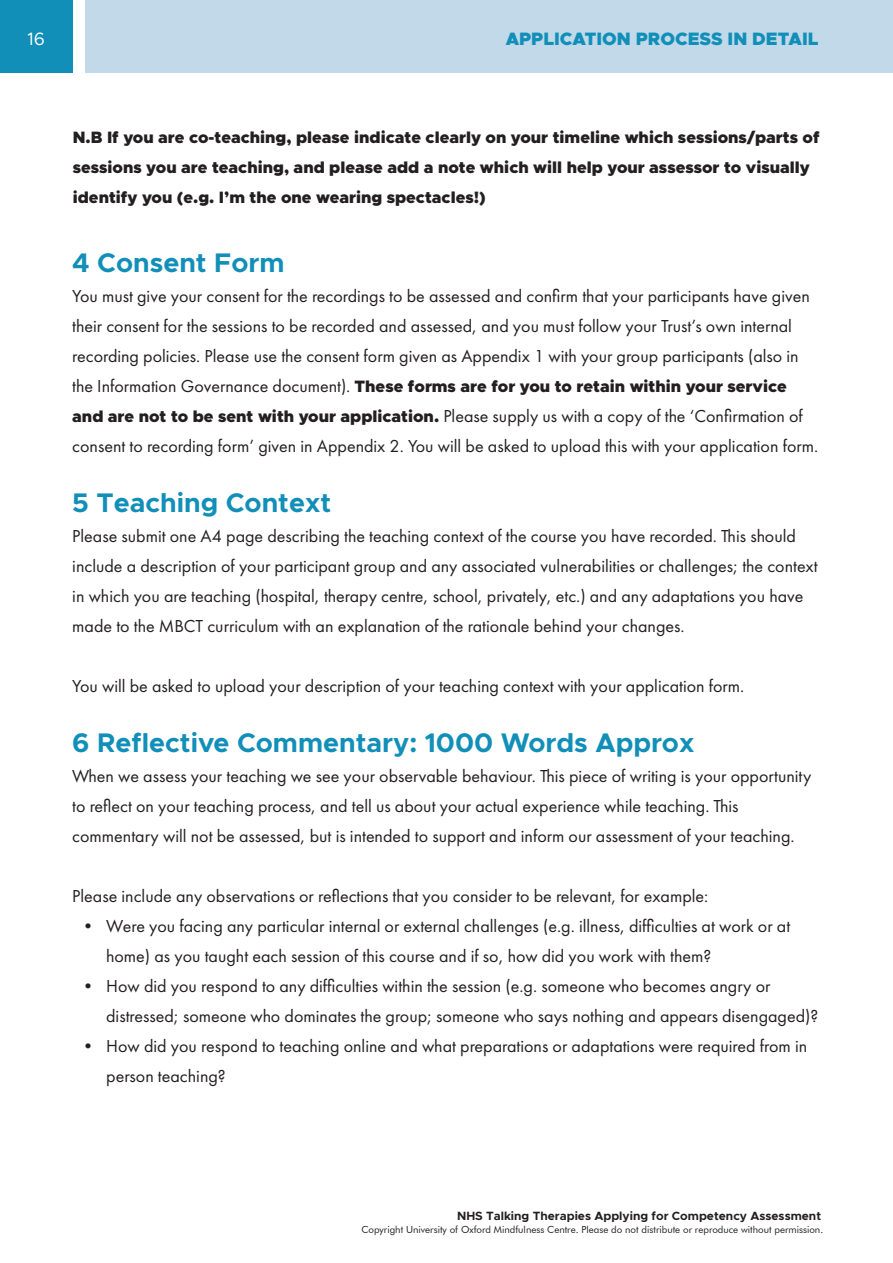
<style>
.page{position:relative;width:893px;height:1263px;background:#fff}
.page>*{position:absolute;margin:0;border:0;box-sizing:border-box;transform-origin:0 0}
.t1{font:700 27px "Metropolis";color:#118fb9}
.t2{font:18px/30px "Futura PT";color:#231f20}
.t3{font:900 18px "Metropolis";color:#118fb9}
.t4{font:18px "Metropolis";color:#fff}
.t5{font:900 16.5px/30px "Metropolis";color:#231f20}
.t6{font:700 12px "Metropolis";color:#231f20}
.t7{font:9.75px "Futura BT";color:#231f20}
.s1{font-family:"Futura PT";font-weight:400;font-size:18px}
.s2{font-family:"Metropolis";font-weight:900;font-size:16.5px}
</style>
<div class="page">
<div style="left:86px;top:0;width:807px;height:72px;background:#c1d9e8"></div>
<div style="left:0;top:0;width:72px;height:72px;background:#118fb9"></div>
<p class="t4" style="left:27px;top:28px;width:19px">16</p>
<p class="t3" style="left:506px;top:27px;width:314px">APPLICATION PROCESS IN DETAIL</p>
<p class="t5" style="left:73px;top:122px;width:748px">N.B If you are co-teaching, please indicate clearly on your timeline which sessions/parts of sessions you are teaching, and please add a note which will help your assessor to visually identify you (e.g. I’m the one wearing spectacles!)</p>
<p class="t1" style="left:72px;top:246px;width:214px">4 Consent Form</p>
<p class="t2" style="left:72px;top:281px;width:739px">You must give your consent for the recordings to be assessed and confirm that your participants have given their consent for the sessions to be recorded and assessed, and you must follow your Trust’s own internal recording policies. Please use the consent form given as Appendix 1 with your group participants (also in</p>
<p class="t5" style="left:72px;top:372px;width:716px"><span class="s1">the Information Governance document).</span> These forms are for you to retain within your service</p>
<p class="t2" style="left:72px;top:401px;width:747px"><span class="s2">and are not to be sent with your application.</span> Please supply us with a copy of the ‘Confirmation of consent to recording form’ given in Appendix 2. You will be asked to upload this with your application form.</p>
<p class="t1" style="left:72px;top:486px;width:260px">5 Teaching Context</p>
<p class="t2" style="left:72px;top:521px;width:747px">Please submit one A4 page describing the teaching context of the course you have recorded. This should include a description of your participant group and any associated vulnerabilities or challenges; the context in which you are teaching (hospital, therapy centre, school, privately, etc.) and any adaptations you have made to the MBCT curriculum with an explanation of the rationale behind your changes.</p>
<p class="t2" style="left:72px;top:671px;width:674px">You will be asked to upload your description of your teaching context with your application form.</p>
<p class="t1" style="left:72px;top:726px;width:624px">6 Reflective Commentary: 1000 Words Approx</p>
<p class="t2" style="left:72px;top:761px;width:740px">When we assess your teaching we see your observable behaviour. This piece of writing is your opportunity to reflect on your teaching process, and tell us about your actual experience while teaching. This commentary will not be assessed, but is intended to support and inform our assessment of your teaching.</p>
<p class="t2" style="left:72px;top:881px;width:638px">Please include any observations or reflections that you consider to be relevant, for example:</p>
<p class="t2" style="left:106px;top:911px;width:685px;text-indent:-27px">• Were you facing any particular internal or external challenges (e.g. illness, difficulties at work or at home) as you taught each session of this course and if so, how did you work with them?</p>
<p class="t2" style="left:106px;top:971px;width:714px;text-indent:-27px">• How did you respond to any difficulties within the session (e.g. someone who becomes angry or distressed; someone who dominates the group; someone who says nothing and appears disengaged)?</p>
<p class="t2" style="left:106px;top:1031px;width:702px;text-indent:-27px">• How did you respond to teaching online and what preparations or adaptations were required from in person teaching?</p>
<p class="t6" style="left:457px;top:1208px;width:366px">NHS Talking Therapies Applying for Competency Assessment</p>
<p class="t7" style="left:361px;top:1224px;width:463px">Copyright University of Oxford Mindfulness Centre. Please do not distribute or reproduce without permission.</p>
</div>
